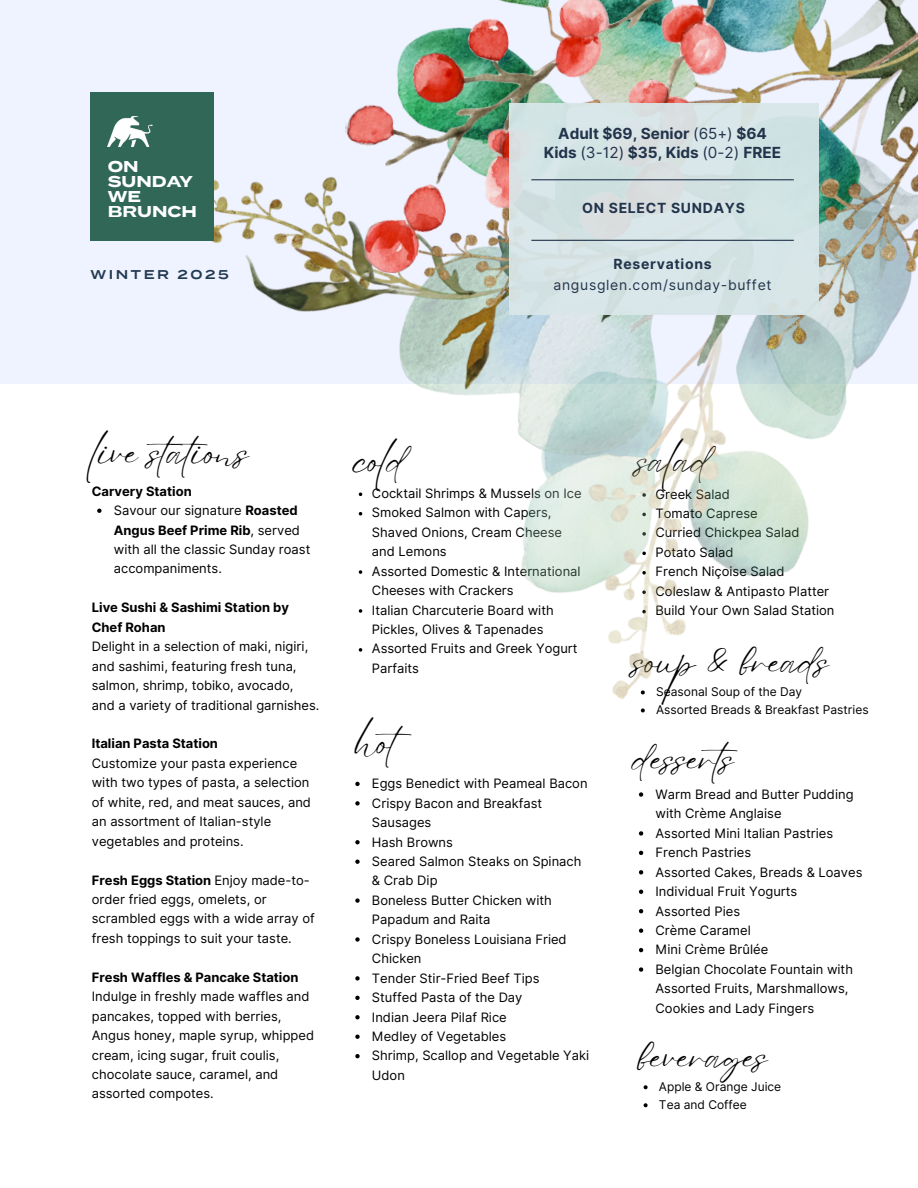
<style>
.page{position:relative;width:918px;height:1188px;background:#fff}
.page>*{position:absolute;margin:0;border:0;box-sizing:border-box;transform-origin:0 0}
.t1{font:37.5px "Eyesome Script";color:#000}
.t2{font:700 15.6px/15.1px "Termina W05";color:#fff}
.t3{font:700 15.3px/19.2px "Inter";color:#22344c;text-align:center}
.t4{font:13.95px/20.2px "Inter";letter-spacing:.05em;color:#22344c;text-align:center}
.t5{font:700 13.95px "Inter";letter-spacing:.05em;color:#22344c}
.t6{font:12.9px/19.5px "Inter";color:#000}
.t7{font:700 12.9px/19.5px "Inter";color:#000}
.t8{font:600 12.75px "Termina Test";letter-spacing:.2em;color:#213a51}
.t9{font:12px "Inter";color:#000}
.s1{font-weight:400}
.s2{font-weight:700}
</style>
<div class="page">
<svg style="left:355px;top:976px;width:5px;height:5px"></svg>
<svg style="left:355px;top:996px;width:5px;height:4px"></svg>
<svg style="left:355px;top:1015px;width:5px;height:4px"></svg>
<svg style="left:355px;top:1035px;width:5px;height:4px"></svg>
<svg style="left:355px;top:1054px;width:5px;height:4px"></svg>
<svg style="left:644px;top:1085px;width:4px;height:4px"></svg>
<svg style="left:644px;top:1103px;width:4px;height:4px"></svg>
<div style="left:0;top:0;width:918px;height:384px;background:#eff3ff"></div>
<img style="left:90px;top:92px;width:803px;height:879px">
<img style="left:331px;top:0;width:587px;height:322px">
<div style="left:509px;top:103px;width:309px;height:212px;background:#d9e7e9"></div>
<hr style="left:531px;top:240px;width:263px;height:1px;background:#22344c">
<div style="left:91px;top:92px;width:123px;height:148px;background:#316757"></div>
<img style="left:108px;top:116px;width:44px;height:31px">
<hr style="left:531px;top:179px;width:263px;height:1px;background:#22344c">
<p class="t2" style="left:108px;top:159px;width:91px">ON<br>SUNDAY<br>WE<br>BRUNCH</p>
<p class="t8" style="left:91px;top:267px;width:140px">WINTER 2025</p>
<p class="t3" style="left:544px;top:123px;width:239px">Adult $69, Senior <span class="s1">(65+)</span> $64<br>Kids <span class="s1">(3-12)</span> $35, Kids <span class="s1">(0-2)</span> FREE</p>
<p class="t5" style="left:582px;top:200px;width:164px">ON SELECT SUNDAYS</p>
<p class="t4" style="left:553px;top:254px;width:220px"><span class="s2">Reservations </span>angusglen.com/sunday-buffet</p>
<p class="t1" style="left:92px;top:428px;width:159px">live stations</p>
<p class="t7" style="left:92px;top:481px;width:101px">Carvery Station</p>
<p class="t6" style="left:114px;top:501px;width:198px">Savour our signature <span class="s2">Roasted<br>Angus Beef Prime Rib</span>, served with all the classic Sunday roast accompaniments.</p>
<p class="t7" style="left:92px;top:598px;width:199px">Live Sushi &amp; Sashimi Station by<br>Chef Rohan</p>
<p class="t6" style="left:92px;top:637px;width:229px">Delight in a selection of maki, nigiri, and sashimi, featuring fresh tuna, salmon, shrimp, tobiko, avocado, and a variety of traditional garnishes.</p>
<h1 class="t7" style="left:92px;top:734px;width:128px">Italian Pasta Station</h1>
<p class="t6" style="left:92px;top:753px;width:221px">Customize your pasta experience with two types of pasta, a selection of white, red, and meat sauces, and an assortment of Italian-style vegetables and proteins.</p>
<p class="t6" style="left:92px;top:870px;width:224px"><span class="s2">Fresh Eggs Station</span> Enjoy made-to&shy;order fried eggs, omelets, or scrambled eggs with a wide array of fresh toppings to suit your taste.</p>
<p class="t6" style="left:92px;top:967px;width:224px"><span class="s2">Fresh Waffles &amp; Pancake Station<br></span>Indulge in freshly made waffles and pancakes, topped with berries,<br>Angus honey, maple syrup, whipped cream, icing sugar, fruit coulis, chocolate sauce, caramel, and assorted compotes.</p>
<p class="t1" style="left:354px;top:436px;width:53px">cold</p>
<p class="t6" style="left:372px;top:483px;width:211px">Cocktail Shrimps &amp; Mussels on Ice</p>
<p class="t6" style="left:372px;top:503px;width:192px">Smoked Salmon with Capers,<br>Shaved Onions, Cream Cheese and Lemons</p>
<p class="t6" style="left:372px;top:561px;width:210px">Assorted Domestic &amp; International<br>Cheeses with Crackers</p>
<h4 class="t6" style="left:372px;top:600px;width:183px">Italian Charcuterie Board with<br>Pickles, Olives &amp; Tapenades</h4>
<p class="t6" style="left:372px;top:639px;width:207px">Assorted Fruits and Greek Yogurt<br>Parfaits</p>
<p class="t1" style="left:355px;top:718px;width:72px">hot</p>
<p class="t6" style="left:372px;top:774px;width:217px">Eggs Benedict with Peameal Bacon</p>
<h1 class="t6" style="left:372px;top:793px;width:172px">Crispy Bacon and Breakfast<br>Sausages</h1>
<p class="t6" style="left:372px;top:832px;width:83px">Hash Browns</p>
<p class="t6" style="left:372px;top:852px;width:211px">Seared Salmon Steaks on Spinach &amp; Crab Dip</p>
<h5 class="t6" style="left:372px;top:890px;width:181px">Boneless Butter Chicken with<br>Papadum and Raita</h5>
<p class="t6" style="left:372px;top:929px;width:196px">Crispy Boneless Louisiana Fried<br>Chicken</p>
<p class="t6" style="left:372px;top:968px;width:169px">Tender Stir-Fried Beef Tips</p>
<p class="t6" style="left:372px;top:988px;width:152px">Stuffed Pasta of the Day</p>
<p class="t6" style="left:372px;top:1007px;width:136px">Indian Jeera Pilaf Rice</p>
<p class="t6" style="left:372px;top:1027px;width:136px">Medley of Vegetables</p>
<p class="t6" style="left:372px;top:1046px;width:219px">Shrimp, Scallop and Vegetable Yaki<br>Udon</p>
<h3 class="t1" style="left:637px;top:436px;width:74px">salad</h3>
<p class="t6" style="left:656px;top:484px;width:76px">Greek Salad</p>
<h2 class="t6" style="left:656px;top:504px;width:104px">Tomato Caprese</h2>
<p class="t6" style="left:656px;top:523px;width:145px">Curried Chickpea Salad</p>
<h3 class="t6" style="left:656px;top:542px;width:80px">Potato Salad</h3>
<h1 class="t6" style="left:656px;top:562px;width:131px">French Niçoise Salad</h1>
<h1 class="t6" style="left:656px;top:581px;width:175px">Coleslaw &amp; Antipasto Platter</h1>
<p class="t6" style="left:656px;top:601px;width:180px">Build Your Own Salad Station</p>
<p class="t1" style="left:634px;top:637px;width:197px">soup &amp; breads</p>
<p class="t9" style="left:656px;top:685px;width:148px">Seasonal Soup of the Day</p>
<p class="t9" style="left:656px;top:703px;width:214px">Assorted Breads &amp; Breakfast Pastries</p>
<p class="t1" style="left:634px;top:734px;width:120px">desserts</p>
<p class="t6" style="left:656px;top:784px;width:200px">Warm Bread and Butter Pudding with Crème Anglaise</p>
<p class="t6" style="left:656px;top:823px;width:179px">Assorted Mini Italian Pastries</p>
<h1 class="t6" style="left:656px;top:843px;width:97px">French Pastries</h1>
<p class="t6" style="left:656px;top:862px;width:208px">Assorted Cakes, Breads &amp; Loaves</p>
<p class="t6" style="left:656px;top:882px;width:143px">Individual Fruit Yogurts</p>
<p class="t6" style="left:656px;top:901px;width:86px">Assorted Pies</p>
<p class="t6" style="left:656px;top:921px;width:97px">Crème Caramel</p>
<p class="t6" style="left:656px;top:940px;width:114px">Mini Crème Brûlée</p>
<p class="t6" style="left:656px;top:959px;width:199px">Belgian Chocolate Fountain with<br>Assorted Fruits, Marshmallows,<br>Cookies and Lady Fingers</p>
<p class="t1" style="left:639px;top:1032px;width:131px">beverages</p>
<p class="t9" style="left:659px;top:1080px;width:124px">Apple &amp; Orange Juice</p>
<h1 class="t9" style="left:659px;top:1098px;width:89px">Tea and Coffee</h1>
</div>
